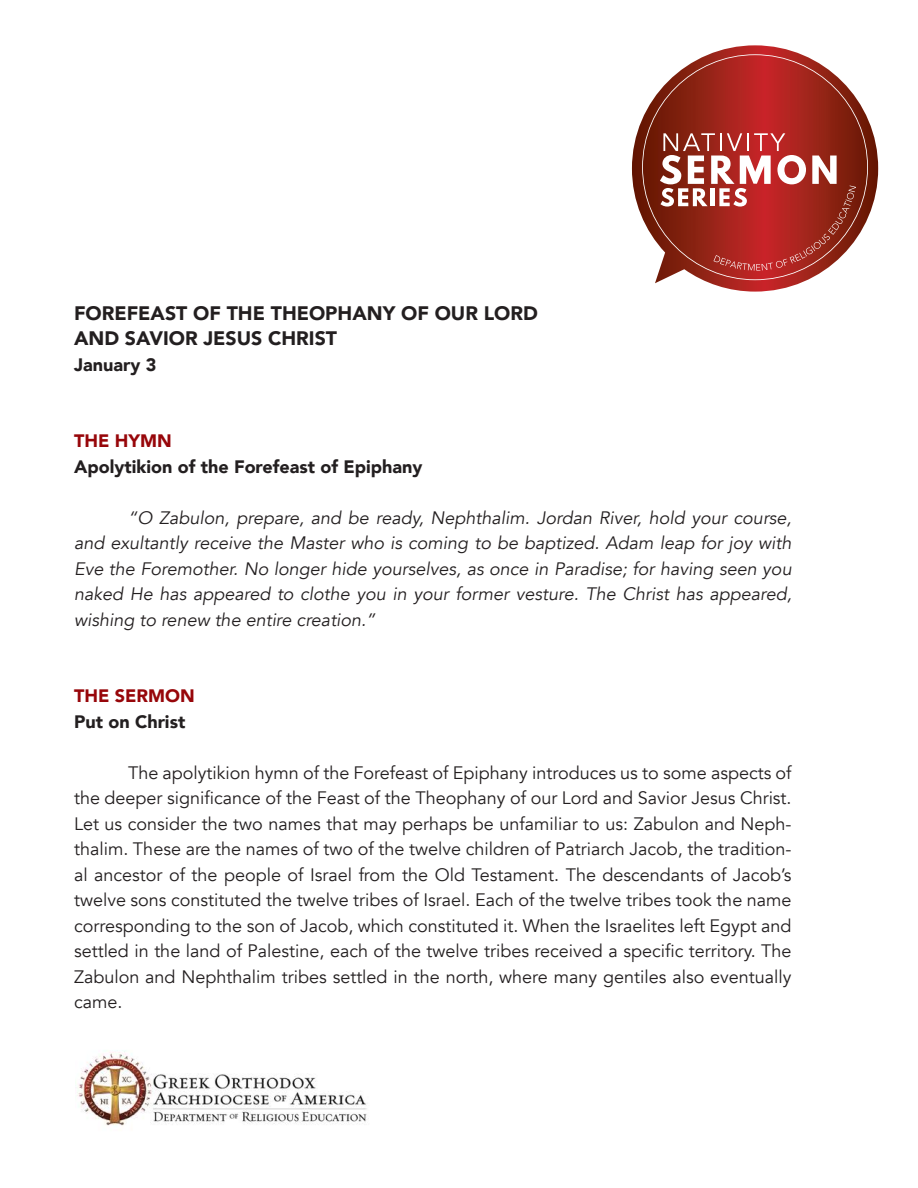
<style>
.page{position:relative;width:918px;height:1188px;background:#fff}
.page>*{position:absolute;margin:0;border:0;box-sizing:border-box;transform-origin:0 0}
.t1{font:900 19.5px "Avenir";color:#231f20}
.t2{font:18px/25.5px "Avenir";color:#231f20;text-align:justify}
.t3{font:italic 18px/25.5px "Avenir";color:#231f20;text-align:justify}
.t4{font:900 18px "Avenir";color:#231f20}
.t5{font:900 18px "Avenir";color:#97060a}
</style>
<div class="page">
<img style="left:77px;top:1050px;width:290px;height:76px">
<svg style="left:632px;top:45px;width:246px;height:247px"></svg>
<svg style="left:642px;top:54px;width:226px;height:226px"></svg>
<svg style="left:660px;top:133px;width:196px;height:138px;background:#ae4a43"></svg>
<p class="t1" style="left:74px;top:296px;width:465px">FOREFEAST OF THE THEOPHANY OF OUR LORD</p>
<p class="t1" style="left:74px;top:322px;width:265px">AND SAVIOR JESUS CHRIST</p>
<p class="t4" style="left:74px;top:349px;width:84px">January 3</p>
<p class="t5" style="left:74px;top:426px;width:99px">THE HYMN</p>
<p class="t4" style="left:74px;top:451px;width:350px">Apolytikion of the Forefeast of Epiphany</p>
<p class="t3" style="left:74px;top:505px;width:719px;text-indent:54px">“O Zabulon, prepare, and be ready, Nephthalim. Jordan River, hold your course, and exultantly receive the Master who is coming to be baptized. Adam leap for joy with Eve the Foremother. No longer hide yourselves, as once in Paradise; for having seen you naked He has appeared to clothe you in your former vesture. The Christ has appeared, wishing to renew the entire creation.”</p>
<p class="t5" style="left:74px;top:681px;width:122px">THE SERMON</p>
<p class="t4" style="left:74px;top:706px;width:113px">Put on Christ</p>
<p class="t2" style="left:74px;top:760px;width:719px;text-indent:54px">The apolytikion hymn of the Forefeast of Epiphany introduces us to some aspects of the deeper significance of the Feast of the Theophany of our Lord and Savior Jesus Christ.<br>Let us consider the two names that may perhaps be unfamiliar to us: Zabulon and Neph&shy;thalim. These are the names of two of the twelve children of Patriarch Jacob, the tradition&shy;al ancestor of the people of Israel from the Old Testament. The descendants of Jacob’s twelve sons constituted the twelve tribes of Israel. Each of the twelve tribes took the name corresponding to the son of Jacob, which constituted it. When the Israelites left Egypt and settled in the land of Palestine, each of the twelve tribes received a specific territory. The Zabulon and Nephthalim tribes settled in the north, where many gentiles also eventually came.</p>
</div>
